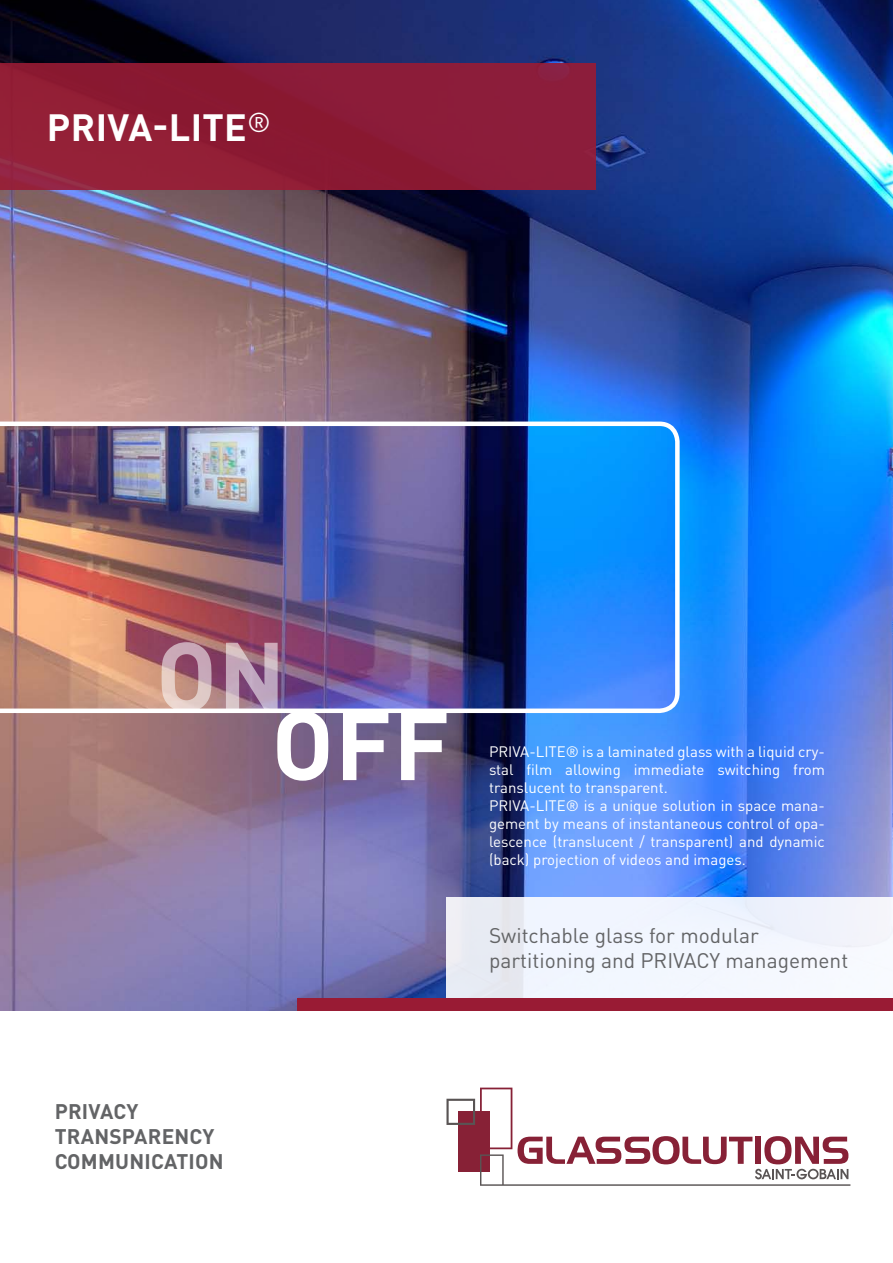
<style>
.page{position:relative;width:893px;height:1263px;background:#fff}
.page>*{position:absolute;margin:0;border:0;box-sizing:border-box;transform-origin:0 0}
.t1{font:700 37.5px "DIN Pro Pl";letter-spacing:.01em;color:#fff}
.t2{font:20.85px/25px "DIN Pro Pl";color:#636466}
.t3{font:700 20.85px/25px "DIN Pro Pl";letter-spacing:.01em;color:#636466}
.t4{font:15px/18px "DIN Pro Pl";color:#fff}
</style>
<div class="page">
<img style="left:0;top:0;width:893px;height:1010px">
<img style="left:0;top:422px;width:680px;height:291px">
<img style="left:161px;top:642px;width:285px;height:139px">
<div style="left:298px;top:998px;width:595px;height:12px;background:#991b34"></div>
<div style="left:446px;top:897px;width:447px;height:101px;background:#f1f5fe"></div>
<div style="left:0;top:63px;width:595px;height:126px;background:#8c1c37"></div>
<svg style="left:446px;top:1087px;width:404px;height:99px"></svg>
<h1 class="t1" style="left:47px;top:102px;width:225px">PRIVA-LITE<sup>®</sup></h1>
<h2 class="t3" style="left:55px;top:1098px;width:170px">PRIVACY<br>TRANSPARENCY<br>COMMUNICATION</h2>
<p class="t4" style="left:489px;top:742px;width:337px">PRIVA-LITE® is a laminated glass with a liquid cry&shy;stal film allowing immediate switching from translucent to transparent.<br>PRIVA-LITE® is a unique solution in space mana&shy;gement by means of instantaneous control of opa&shy;lescence (translucent / transparent) and dynamic (back) projection of videos and images.</p>
<h2 class="t2" style="left:489px;top:922px;width:361px">Switchable glass for modular partitioning and PRIVACY management</h2>
</div>
